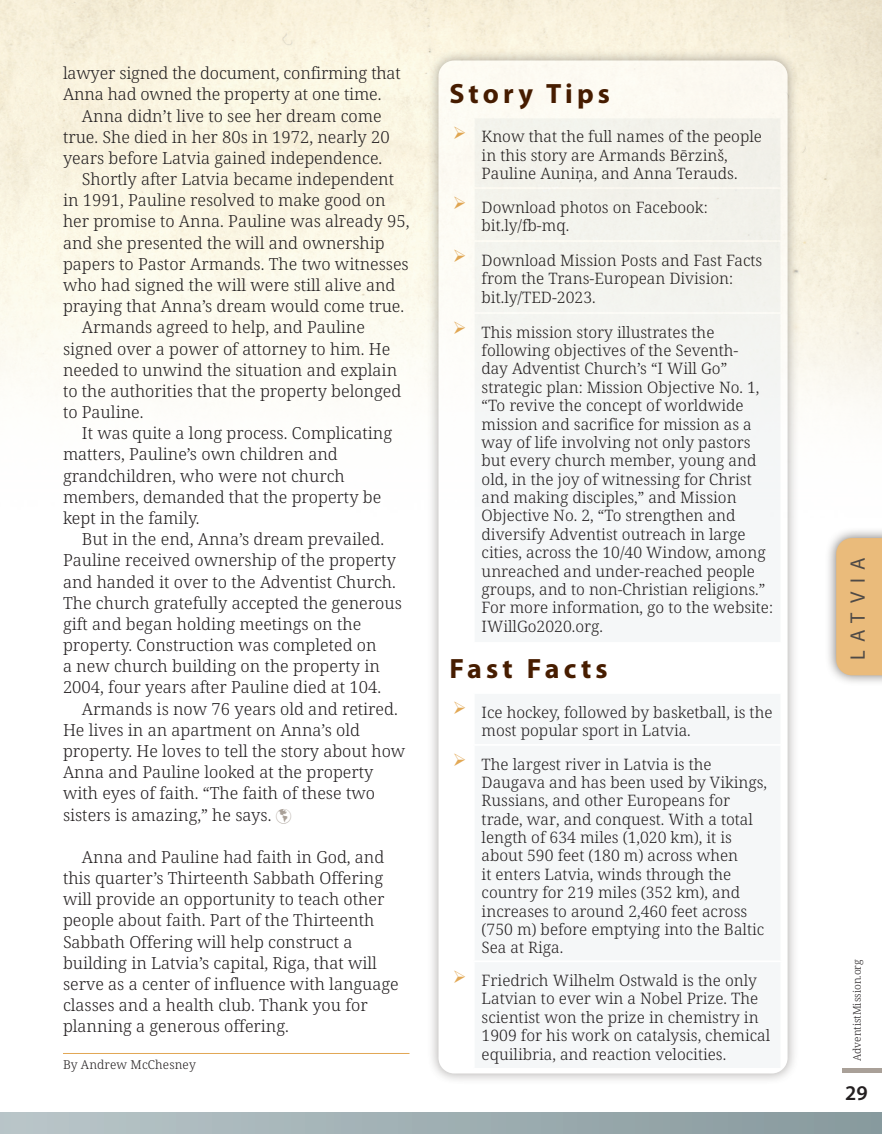
<style>
.page{position:relative;width:882px;height:1134px;background:#fff}
.page>*{position:absolute;margin:0;border:0;box-sizing:border-box;transform-origin:0 0}
.t1{font:700 28px "Myriad Pro";letter-spacing:.15em;color:#471d00}
.t2{font:21px "Myriad Pro";letter-spacing:.42em;color:#4f4a46}
.t3{font:600 21px "Myriad Pro";color:#231f20}
.Body{font:300 16.62px/21.2px "Noto Serif";color:#231f20}
.t4{font:300 15.75px/18.4px "Noto Serif";color:#231f20}
.author_bio{font:300 12.25px "Noto Serif";letter-spacing:.01em;color:#231f20}
.t5{font:300 10.5px "Noto Serif";color:#231f20}
.s1{color:#a9a098}
</style>
<div class="page">
<div style="left:842px;top:1068px;width:40px;height:5px;background:#a9a098"></div>
<div style="left:825px;top:527px;width:57px;height:160px;background:#4f4a46;opacity:.75"></div>
<div style="left:836px;top:538px;width:46px;height:137px;background:#eabb7b"></div>
<div style="left:0;top:1113px;width:882px;height:21px;background:linear-gradient(to right,#b9c6c9,#87999d)"></div>
<hr style="left:63px;top:1053px;width:347px;height:1px;background:#e2a855">
<hr style="left:0;top:61px;width:1px;height:158px;background:#f8f1dd">
<div style="left:427px;top:49px;width:372px;height:1036px;background:#4f4a46;opacity:.75"></div>
<div style="left:438px;top:60px;width:350px;height:1014px;background:linear-gradient(to right,#fefdf9,#fdfcf8);border-radius:16px"></div>
<svg style="left:440px;top:68px;width:340px;height:1000px"></svg>
<svg style="left:474px;top:118px;width:306px;height:950px;fill:#f5f7f8"></svg>
<hr style="left:780px;top:68px;width:2px;height:49px;background:#fff">
<hr style="left:780px;top:644px;width:2px;height:48px;background:#fff">
<hr style="left:438px;top:66px;width:36px;height:2px;background:#fff">
<hr style="left:438px;top:68px;width:2px;height:49px;background:#fff">
<hr style="left:474px;top:66px;width:308px;height:2px;background:#fff">
<hr style="left:438px;top:117px;width:36px;height:1px;background:#fff">
<hr style="left:438px;top:118px;width:2px;height:69px;background:#fff">
<hr style="left:474px;top:117px;width:308px;height:1px;background:#fff">
<hr style="left:473px;top:118px;width:2px;height:69px;background:#fff">
<hr style="left:780px;top:118px;width:2px;height:69px;background:#fff">
<hr style="left:438px;top:187px;width:36px;height:2px;background:#fff">
<hr style="left:438px;top:189px;width:2px;height:51px;background:#fff">
<hr style="left:474px;top:187px;width:308px;height:2px;background:#fff">
<hr style="left:473px;top:189px;width:2px;height:51px;background:#fff">
<hr style="left:780px;top:189px;width:2px;height:51px;background:#fff">
<hr style="left:438px;top:240px;width:36px;height:2px;background:#fff">
<hr style="left:438px;top:242px;width:2px;height:70px;background:#fff">
<hr style="left:474px;top:240px;width:308px;height:2px;background:#fff">
<hr style="left:473px;top:242px;width:2px;height:70px;background:#fff">
<hr style="left:780px;top:242px;width:2px;height:70px;background:#fff">
<hr style="left:438px;top:312px;width:36px;height:2px;background:#fff">
<hr style="left:438px;top:314px;width:2px;height:328px;background:#fff">
<hr style="left:474px;top:312px;width:308px;height:2px;background:#fff">
<hr style="left:473px;top:314px;width:2px;height:328px;background:#fff">
<hr style="left:780px;top:314px;width:2px;height:328px;background:#fff">
<hr style="left:438px;top:642px;width:36px;height:2px;background:#fff">
<hr style="left:438px;top:644px;width:2px;height:48px;background:#fff">
<hr style="left:474px;top:642px;width:308px;height:2px;background:#fff">
<hr style="left:438px;top:692px;width:36px;height:2px;background:#fff">
<hr style="left:438px;top:694px;width:2px;height:50px;background:#fff">
<hr style="left:474px;top:692px;width:308px;height:2px;background:#fff">
<hr style="left:473px;top:694px;width:2px;height:50px;background:#fff">
<hr style="left:780px;top:694px;width:2px;height:50px;background:#fff">
<hr style="left:438px;top:744px;width:36px;height:2px;background:#fff">
<hr style="left:438px;top:746px;width:2px;height:214px;background:#fff">
<hr style="left:474px;top:744px;width:308px;height:2px;background:#fff">
<hr style="left:473px;top:746px;width:2px;height:214px;background:#fff">
<hr style="left:780px;top:746px;width:2px;height:214px;background:#fff">
<hr style="left:438px;top:960px;width:36px;height:2px;background:#fff">
<hr style="left:438px;top:962px;width:2px;height:106px;background:#fff">
<hr style="left:474px;top:960px;width:308px;height:2px;background:#fff">
<hr style="left:473px;top:962px;width:2px;height:106px;background:#fff">
<hr style="left:780px;top:962px;width:2px;height:106px;background:#fff">
<hr style="left:438px;top:1068px;width:36px;height:2px;background:#fff">
<hr style="left:474px;top:1068px;width:308px;height:2px;background:#fff">
<p class="Body" style="left:63px;top:63px;width:339px">lawyer signed the document, confirming that<br>Anna had owned the property at one time.</p>
<p class="Body" style="left:63px;top:106px;width:328px;text-indent:19px">Anna didn’t live to see her dream come true. She died in her 80s in 1972, nearly 20 years before Latvia gained independence.</p>
<p class="Body" style="left:63px;top:169px;width:348px;text-indent:19px">Shortly after Latvia became independent in 1991, Pauline resolved to make good on her promise to Anna. Pauline was already 95, and she presented the will and ownership papers to Pastor Armands. The two witnesses who had signed the will were still alive and praying that Anna’s dream would come true.</p>
<p class="Body" style="left:63px;top:317px;width:340px;text-indent:19px">Armands agreed to help, and Pauline signed over a power of attorney to him. He needed to unwind the situation and explain to the authorities that the property belonged to Pauline.</p>
<p class="Body" style="left:63px;top:423px;width:331px;text-indent:19px">It was quite a long process. Complicating matters, Pauline’s own children and grandchildren, who were not church members, demanded that the property be kept in the family.</p>
<p class="Body" style="left:63px;top:529px;width:340px;text-indent:19px">But in the end, Anna’s dream prevailed.<br>Pauline received ownership of the property and handed it over to the Adventist Church.<br>The church gratefully accepted the generous gift and began holding meetings on the property. Construction was completed on<br>a new church building on the property in 2004, four years after Pauline died at 104.</p>
<p class="Body" style="left:63px;top:699px;width:344px;text-indent:19px">Armands is now 76 years old and retired.<br>He lives in an apartment on Anna’s old property. He loves to tell the story about how Anna and Pauline looked at the property with eyes of faith. “The faith of these two sisters is amazing,” he says. <span class="s1">☑</span></p>
<p class="Body" style="left:63px;top:847px;width:337px;text-indent:19px">Anna and Pauline had faith in God, and this quarter’s Thirteenth Sabbath Offering will provide an opportunity to teach other people about faith. Part of the Thirteenth Sabbath Offering will help construct a building in Latvia’s capital, Riga, that will serve as a center of influence with language classes and a health club. Thank you for planning a generous offering.</p>
<p class="author_bio" style="left:63px;top:1057px;width:134px">By Andrew McChesney</p>
<h1 class="t1" style="left:449px;top:78px;width:162px">Story Tips</h1>
<p class="t4" style="left:453px;top:128px;width:311px;text-align:center"><sup>➢</sup> Know that the full names of the people in this story are Armands Bērzinš,<br>Pauline Auniņa, and Anna Terauds.</p>
<p class="t4" style="left:482px;top:198px;width:228px;text-indent:-29px"><sup>➢</sup> Download photos on Facebook: bit.ly/fb-mq.</p>
<p class="t4" style="left:482px;top:251px;width:282px;text-indent:-29px"><sup>➢</sup> Download Mission Posts and Fast Facts from the Trans-European Division: bit.ly/TED-2023.</p>
<p class="t4" style="left:482px;top:323px;width:293px;text-indent:-29px"><sup>➢</sup> This mission story illustrates the following objectives of the Seventh-<br>day Adventist Church’s “I Will Go” strategic plan: Mission Objective No. 1, “To revive the concept of worldwide mission and sacrifice for mission as a way of life involving not only pastors but every church member, young and old, in the joy of witnessing for Christ and making disciples,” and Mission Objective No. 2, “To strengthen and diversify Adventist outreach in large cities, across the 10/40 Window, among unreached and under-reached people groups, and to non-Christian religions.” For more information, go to the website:<br>IWillGo2020.org.</p>
<h1 class="t1" style="left:449px;top:653px;width:160px">Fast Facts</h1>
<p class="t4" style="left:482px;top:703px;width:292px;text-indent:-29px"><sup>➢</sup> Ice hockey, followed by basketball, is the most popular sport in Latvia.</p>
<p class="t4" style="left:482px;top:755px;width:287px;text-indent:-29px"><sup>➢</sup> The largest river in Latvia is the Daugava and has been used by Vikings, Russians, and other Europeans for trade, war, and conquest. With a total length of 634 miles (1,020 km), it is about 590 feet (180 m) across when<br>it enters Latvia, winds through the country for 219 miles (352 km), and increases to around 2,460 feet across (750 m) before emptying into the Baltic Sea at Riga.</p>
<p class="t4" style="left:482px;top:972px;width:290px;text-indent:-29px"><sup>➢</sup> Friedrich Wilhelm Ostwald is the only Latvian to ever win a Nobel Prize. The scientist won the prize in chemistry in 1909 for his work on catalysis, chemical equilibria, and reaction velocities.</p>
<p class="t2" style="left:846px;top:660px;width:104px;rotate:-90deg">LATVIA</p>
<p class="t5" style="left:850px;top:1061px;width:103px;rotate:-90deg">AdventistMission.org</p>
<p class="t3" style="left:845px;top:1081px;width:24px">29</p>
</div>
